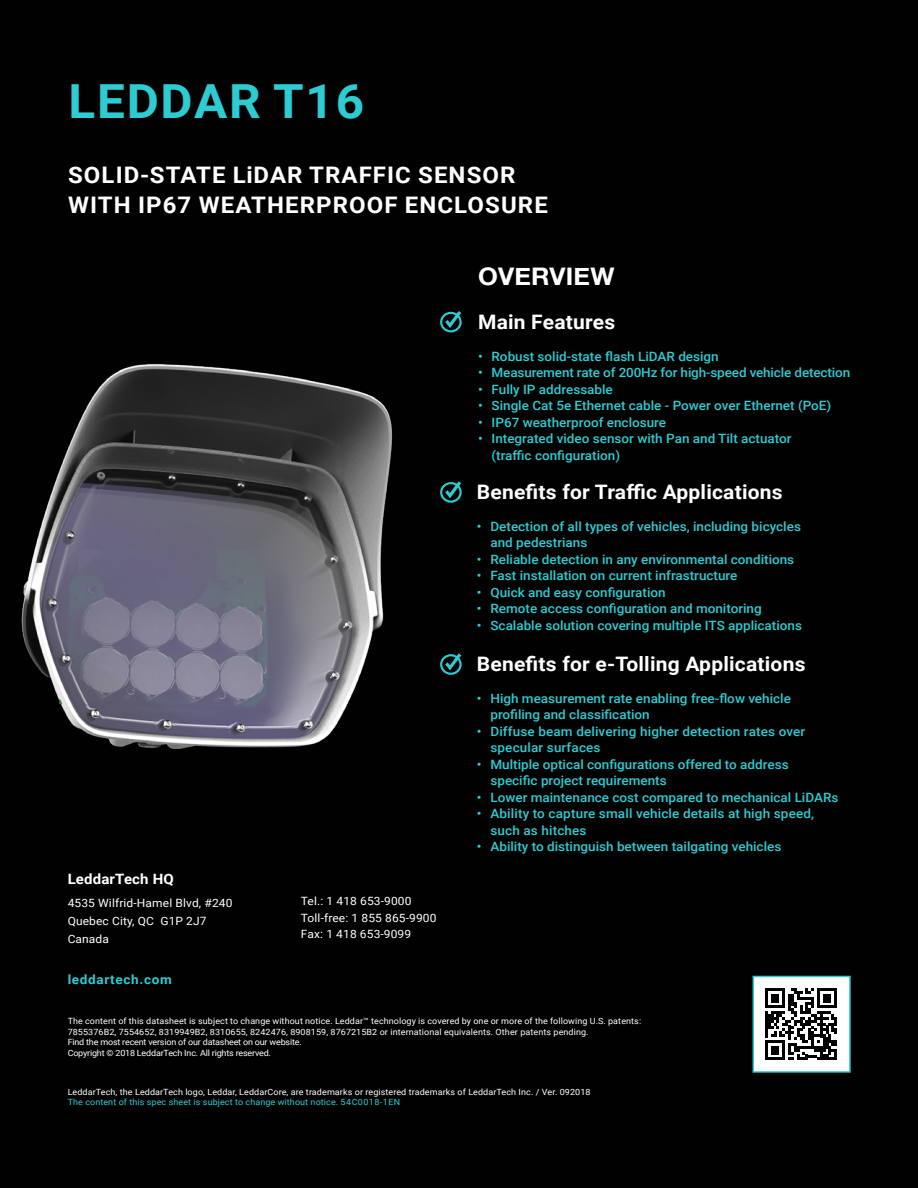
<style>
.page{position:relative;width:918px;height:1188px;background:#010101}
.page>*{position:absolute;margin:0;border:0;box-sizing:border-box;transform-origin:0 0}
.t1{font:700 47.1px "Roboto";letter-spacing:.035em;color:#2dccd3;scale:1.05 1}
.t2{font:700 24.15px "Helvetica Neue";letter-spacing:.01em;color:#fff;scale:1.05 1}
.t3{font:700 22.8px/30px "Roboto";letter-spacing:.045em;color:#fff;scale:1.05 1}
.t4{font:700 19.95px "Roboto";letter-spacing:.01em;color:#fff;scale:1.05 1}
.t5{font:700 14.25px "Roboto";letter-spacing:.01em;color:#fff;scale:1.05 1}
.t6{font:500 12.9px/16.5px "Roboto";color:#2dccd3;scale:1.05 1}
.t7{font:700 12.9px "Roboto";letter-spacing:.05em;color:#2dccd3;scale:1.05 1}
.t8{font:11.4px/18px "Roboto";letter-spacing:.01em;color:#fff;scale:1.05 1}
.t9{font:8.55px/10.5px "Roboto";letter-spacing:.01em;color:#fff;scale:1.05 1}
.t10{font:8.55px "Roboto";letter-spacing:.01em;color:#2dccd3;scale:1.05 1}
</style>
<div class="page">
<div style="left:753px;top:976px;width:97px;height:96px;background:#fff"></div>
<svg style="left:765px;top:988px;width:72px;height:72px"></svg>
<div style="left:753px;top:976px;width:98px;height:97px;border:2px solid #2dccd3"></div>
<div style="left:440px;top:312px;width:22px;height:20px;border:2px solid #2dccd3;border-radius:50%"></div>
<svg style="left:442px;top:311px;width:20px;height:20px"></svg>
<div style="left:440px;top:482px;width:22px;height:21px;border:2px solid #2dccd3;border-radius:50%"></div>
<svg style="left:443px;top:481px;width:19px;height:20px"></svg>
<div style="left:440px;top:654px;width:22px;height:21px;border:2px solid #2dccd3;border-radius:50%"></div>
<svg style="left:443px;top:653px;width:19px;height:20px"></svg>
<img style="left:21px;top:322px;width:422px;height:427px">
<h1 class="t1" style="left:69px;top:74px;width:283px">LEDDAR T16</h1>
<h3 class="t3" style="left:68px;top:161px;width:458px">SOLID-STATE LiDAR TRAFFIC SENSOR<br>WITH IP67 WEATHERPROOF ENCLOSURE</h3>
<h2 class="t2" style="left:478px;top:262px;width:131px">OVERVIEW</h2>
<h3 class="t4" style="left:478px;top:310px;width:132px">Main Features</h3>
<p class="t6" style="left:478px;top:348px;width:231px">• Robust solid-state flash LiDAR design</p>
<p class="t6" style="left:478px;top:364px;width:356px">• Measurement rate of 200Hz for high-speed vehicle detection</p>
<p class="t6" style="left:478px;top:381px;width:130px">• Fully IP addressable</p>
<p class="t6" style="left:478px;top:397px;width:338px">• Single Cat 5e Ethernet cable - Power over Ethernet (PoE)</p>
<p class="t6" style="left:478px;top:414px;width:181px">• IP67 weatherproof enclosure</p>
<p class="t6" style="left:492px;top:430px;width:287px;text-indent:-14px">• Integrated video sensor with Pan and Tilt actuator (traffic configuration)</p>
<p class="t5" style="left:68px;top:871px;width:103px">LeddarTech HQ</p>
<p class="t8" style="left:68px;top:894px;width:158px">4535 Wilfrid-Hamel Blvd, #240<br>Quebec City, QC G1P 2J7<br>Canada</p>
<p class="t7" style="left:68px;top:972px;width:101px">leddartech.com</p>
<p class="t8" style="left:301px;top:893px;width:131px;line-height:16.5px">Tel.: 1 418 653-9000<br>Toll-free: 1 855 865-9900<br>Fax: 1 418 653-9099</p>
<h3 class="t4" style="left:477px;top:481px;width:293px">Benefits for Traffic Applications</h3>
<p class="t6" style="left:490px;top:518px;width:297px;text-indent:-14px">• Detection of all types of vehicles, including bicycles and pedestrians</p>
<p class="t6" style="left:477px;top:551px;width:304px">• Reliable detection in any environmental conditions</p>
<p class="t6" style="left:477px;top:568px;width:250px">• Fast installation on current infrastructure</p>
<p class="t6" style="left:477px;top:584px;width:181px">• Quick and easy configuration</p>
<p class="t6" style="left:477px;top:601px;width:273px">• Remote access configuration and monitoring</p>
<p class="t6" style="left:477px;top:617px;width:311px">• Scalable solution covering multiple ITS applications</p>
<h3 class="t4" style="left:477px;top:653px;width:314px">Benefits for e-Tolling Applications</h3>
<p class="t6" style="left:490px;top:690px;width:288px;text-indent:-14px">• High measurement rate enabling free-flow vehicle profiling and classification</p>
<p class="t6" style="left:490px;top:723px;width:301px;text-indent:-14px">• Diffuse beam delivering higher detection rates over specular surfaces</p>
<p class="t6" style="left:490px;top:756px;width:286px;text-indent:-14px">• Multiple optical configurations offered to address specific project requirements</p>
<p class="t6" style="left:477px;top:789px;width:346px">• Lower maintenance cost compared to mechanical LiDARs</p>
<p class="t6" style="left:490px;top:806px;width:310px;text-indent:-14px">• Ability to capture small vehicle details at high speed, such as hitches</p>
<p class="t6" style="left:477px;top:839px;width:291px">• Ability to distinguish between tailgating vehicles</p>
<p class="t9" style="left:68px;top:1016px;width:548px">The content of this datasheet is subject to change without notice. Leddar™ technology is covered by one or more of the following U.S. patents:<br>7855376B2, 7554652, 8319949B2, 8310655, 8242476, 8908159, 8767215B2 or international equivalents. Other patents pending.<br>Find the most recent version of our datasheet on our website.<br>Copyright © 2018 LeddarTech Inc. All rights reserved.</p>
<p class="t9" style="left:68px;top:1087px;width:500px">LeddarTech, the LeddarTech logo, Leddar, LeddarCore, are trademarks or registered trademarks of LeddarTech Inc. / Ver. 092018</p>
<p class="t10" style="left:68px;top:1097px;width:318px">The content of this spec sheet is subject to change without notice. 54C0018-1EN</p>
</div>
